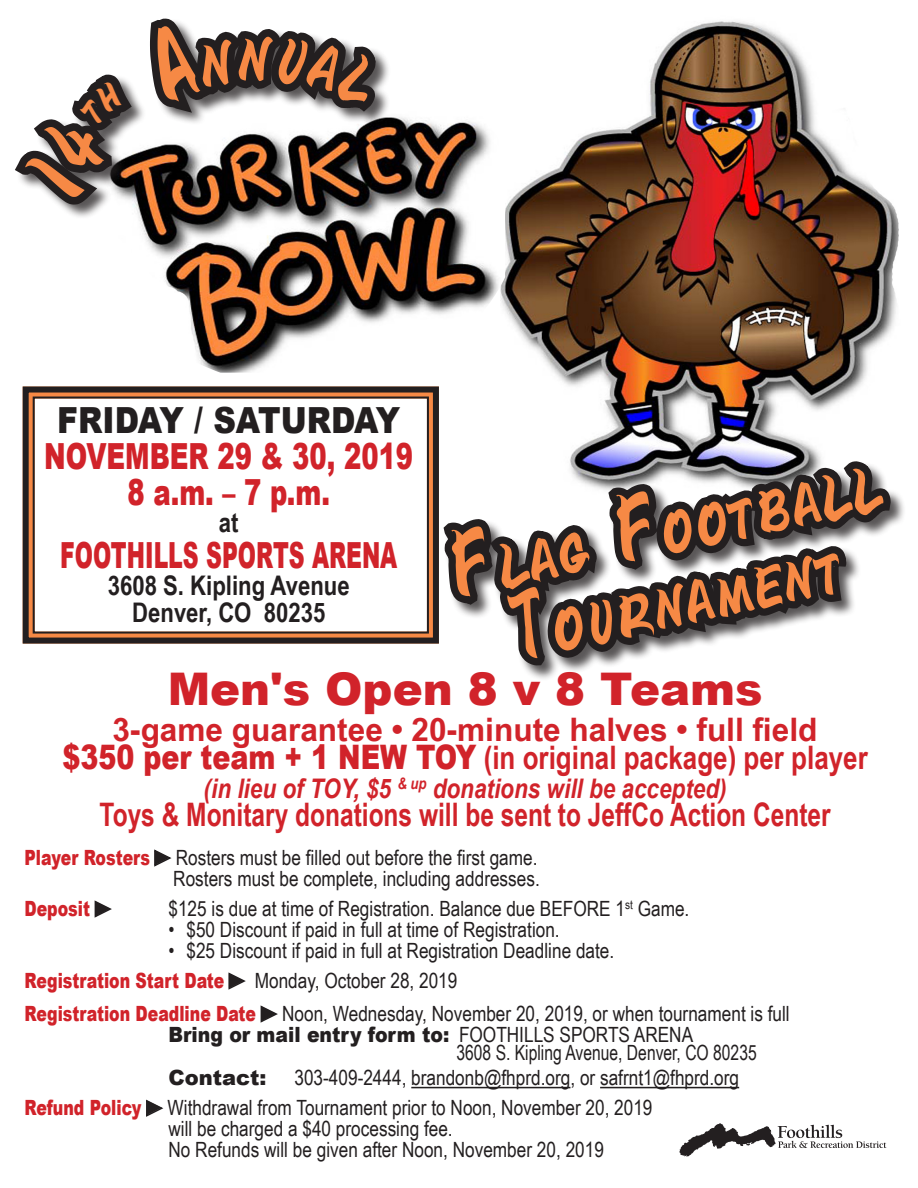
<style>
.page{position:relative;width:918px;height:1188px;background:#fff}
.page>*{position:absolute;margin:0;border:0;box-sizing:border-box;transform-origin:0 0}
.t1{font:italic 74.25px "Bottle Depot";color:#f68945;scale:.75 1}
.t2{font:italic 70.95px "Bottle Depot";color:#f68945;scale:.75 1}
.t3{font:900 45px "Arial";color:#d1232a}
.t4{font:900 36px "Arial";color:#d1232a;scale:.72 1}
.t5{font:900 36px "Arial";color:#d1232a;scale:.61 1}
.t6{font:900 36px "Arial";color:#231f20;scale:.87 1}
.t7{font:700 32.4px "Arial Narrow";color:#d1232a;scale:.92 1}
.t8{font:700 32.4px "Arial Narrow";color:#d1232a}
.t9{font:700 32.4px "Arial Narrow";color:#d1232a;scale:1.19 1}
.t10{font:italic 700 27px "Arial";color:#d1232a;scale:.83 1}
.t11{font:700 27px "Arial Narrow";color:#231f20}
.t12{font:21px "Arial Narrow";color:#231f20}
.t13{font:900 21px "Arial";color:#d1232a;scale:.75 1}
.t14{font:900 21px "Arial";color:#231f20;scale:.9 1}
.t15{font:21px "Arial Narrow";color:#231f20;scale:.91 1}
.t16{font:900 21px "Arial";color:#231f20}
.s1{font-size:88.65px}
.s2{font-family:"Arial";font-weight:900;font-size:33.75px}
.s3{font-family:"Arial";font-weight:900;color:#d1232a}
.s4{font-weight:700}
.s5{font-family:"Arial Narrow";font-weight:700;color:#231f20}
.s6{font-family:"Arial Narrow";font-weight:400;color:#231f20}
.s7{font-family:"Arial Narrow";font-weight:400}
</style>
<div class="page">
<svg style="left:679px;top:1123px;width:207px;height:34px"></svg>
<img style="left:649px;top:21px;width:166px;height:95px">
<img style="left:388px;top:117px;width:44px;height:199px">
<hr style="left:411px;top:1087px;width:159px;height:1px;background:#231f20">
<hr style="left:600px;top:1087px;width:139px;height:1px;background:#231f20">
<svg style="left:154px;top:849px;width:18px;height:18px"></svg>
<svg style="left:94px;top:900px;width:18px;height:18px"></svg>
<svg style="left:228px;top:972px;width:18px;height:18px"></svg>
<svg style="left:260px;top:1005px;width:18px;height:18px"></svg>
<svg style="left:146px;top:1099px;width:18px;height:18px"></svg>
<svg style="left:22px;top:386px;width:410px;height:258px"></svg>
<div style="left:33px;top:397px;width:396px;height:237px;border:2px solid #231f20"></div>
<svg style="left:432px;top:116px;width:468px;height:563px"></svg>
<svg style="left:15px;top:18px;width:373px;height:355px"></svg>
<h1 class="t1" style="left:245px;top:-2px;width:41px">n</h1>
<p class="t6" style="left:57px;top:394px;width:396px">FRIDAY / SATURDAY</p>
<p class="t4" style="left:44px;top:430px;width:514px">NOVEMBER 29 &amp; 30, 2019</p>
<p class="t4" style="left:128px;top:466px;width:283px">8 a.m. – 7 p.m.</p>
<p class="t11" style="left:219px;top:502px;width:21px">at</p>
<p class="t5" style="left:60px;top:529px;width:554px">FOOTHILLS SPORTS ARENA</p>
<p class="t11" style="left:108px;top:565px;width:244px">3608 S. Kipling Avenue</p>
<p class="t11" style="left:132px;top:592px;width:195px">Denver, CO 80235</p>
<p class="t2" style="left:447px;top:520px;width:577px;rotate:-12deg"><span class="s1">F</span>lag <span class="s1">F</span>ootball</p>
<p class="t2" style="left:514px;top:580px;width:435px;rotate:-12deg"><span class="s1">T</span>ournament</p>
<p class="t3" style="left:168px;top:656px;width:596px">Men's Open 8 v 8 Teams</p>
<p class="t9" style="left:113px;top:705px;width:594px">3-game guarantee • 20-minute halves • full field</p>
<p class="t8" style="left:62px;top:733px;width:807px"><span class="s2">$350 per team + 1 NEW TOY</span> (in original package) per player</p>
<p class="t10" style="left:204px;top:770px;width:632px">(in lieu of TOY, $5 <sup>&amp;</sup> <sup>up</sup> donations will be accepted)</p>
<p class="t7" style="left:100px;top:790px;width:796px">Toys &amp; Monitary donations will be sent to JeffCo Action Center</p>
<p class="t12" style="left:24px;top:842px;width:515px"><span class="s3">Player Rosters</span> <span class="s4">►</span>Rosters must be filled out before the first game.</p>
<p class="t12" style="left:173px;top:863px;width:368px">Rosters must be complete, including addresses.</p>
<p class="t13" style="left:24px;top:893px;width:124px">Deposit <span class="s5">►</span></p>
<p class="t12" style="left:168px;top:893px;width:522px">$125 is due at time of Registration. Balance due BEFORE 1<sup>st</sup> Game.</p>
<p class="t12" style="left:168px;top:914px;width:393px">• $50 Discount if paid in full at time of Registration.</p>
<p class="t12" style="left:168px;top:935px;width:447px">• $25 Discount if paid in full at Registration Deadline date.</p>
<p class="t13" style="left:24px;top:965px;width:579px">Registration Start Date <span class="s5">►</span> <span class="s6">Monday, October 28, 2019</span></p>
<p class="t12" style="left:24px;top:998px;width:767px"><span class="s3">Registration Deadline Date</span> <span class="s4">►</span>Noon, Wednesday, November 20, 2019, or when tournament is full</p>
<p class="t14" style="left:168px;top:1019px;width:585px">Bring or mail entry form to: <span class="s7">FOOTHILLS SPORTS ARENA</span></p>
<p class="t15" style="left:456px;top:1037px;width:331px">3608 S. Kipling Avenue, Denver, CO 80235</p>
<p class="t16" style="left:168px;top:1063px;width:100px">Contact:</p>
<p class="t12" style="left:294px;top:1063px;width:446px">303-409-2444, brandonb@fhprd.org, or safrnt1@fhprd.org</p>
<p class="t12" style="left:24px;top:1093px;width:630px"><span class="s3">Refund Policy</span> <span class="s4">►</span>Withdrawal from Tournament prior to Noon, November 20, 2019</p>
<p class="t12" style="left:168px;top:1114px;width:286px">will be charged a $40 processing fee.</p>
<p class="t12" style="left:168px;top:1135px;width:437px">No Refunds will be given after Noon, November 20, 2019</p>
</div>
